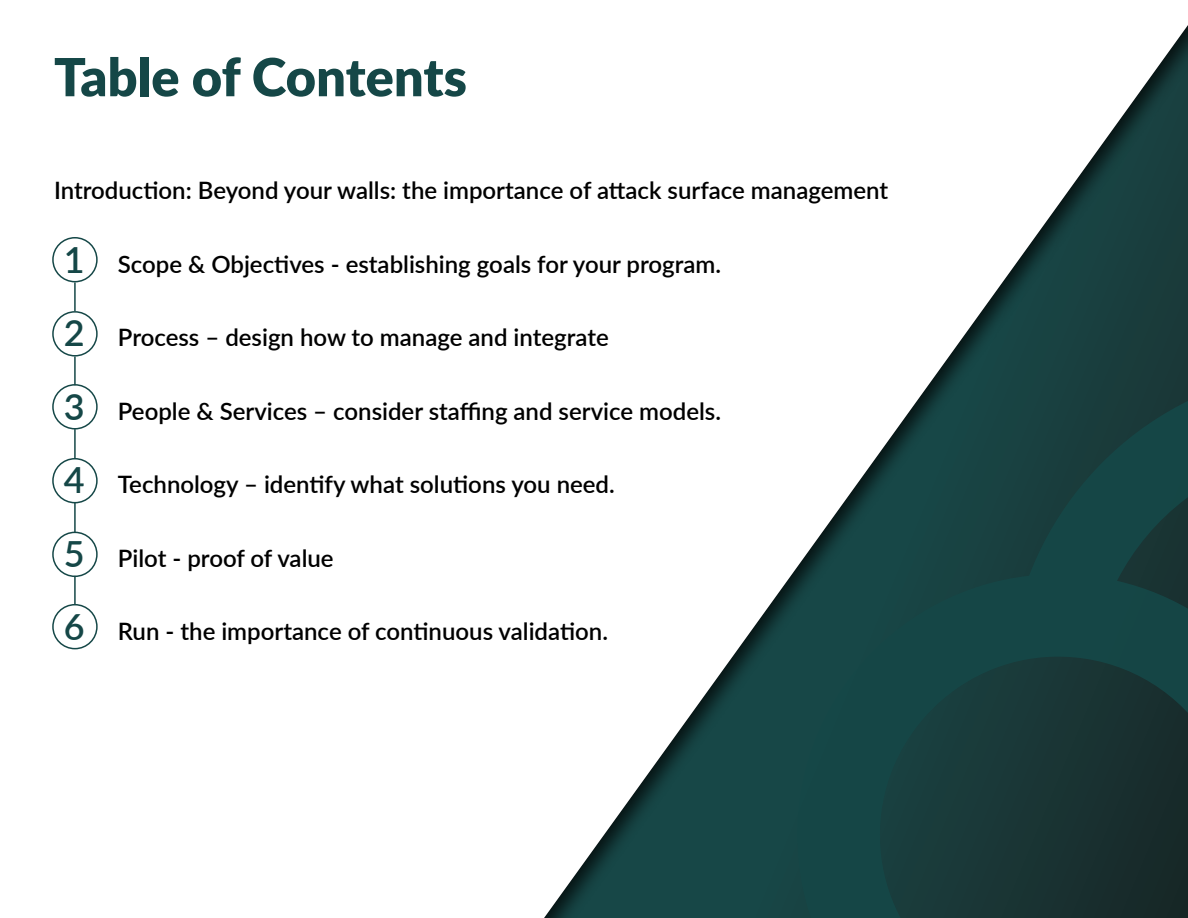
<style>
.page{position:relative;width:1188px;height:918px;background:#fff}
.page>*{position:absolute;margin:0;border:0;box-sizing:border-box;transform-origin:0 0}
.t1{font:900 52.5px "Lato";letter-spacing:-.005em;color:#154747}
.t2{font:600 36px "Lato";color:#154747}
.t3{font:600 24px "Lato";color:#000}
.s1{font-size:36px;color:#154747}
</style>
<div class="page">
<div style="left:518px;top:0;width:670px;height:918px;background:#000;opacity:.75"></div>
<svg style="left:797px;top:368px;width:391px;height:550px;background:#264a4a"></svg>
<div style="left:52px;top:237px;width:46px;height:45px;border:2px solid #154747;border-radius:50%"></div>
<div style="left:52px;top:311px;width:46px;height:46px;border:2px solid #154747;border-radius:50%"></div>
<div style="left:52px;top:384px;width:46px;height:46px;border:2px solid #154747;border-radius:50%"></div>
<div style="left:52px;top:458px;width:46px;height:45px;border:2px solid #154747;border-radius:50%"></div>
<div style="left:52px;top:532px;width:46px;height:45px;border:2px solid #154747;border-radius:50%"></div>
<div style="left:52px;top:604px;width:46px;height:45px;border:2px solid #154747;border-radius:50%"></div>
<hr style="left:74px;top:282px;width:2px;height:29px;background:#154747">
<hr style="left:74px;top:357px;width:2px;height:28px;background:#154747">
<hr style="left:74px;top:429px;width:2px;height:30px;background:#154747">
<hr style="left:74px;top:502px;width:2px;height:31px;background:#154747">
<hr style="left:74px;top:576px;width:2px;height:28px;background:#154747">
<h1 class="t1" style="left:54px;top:38px;width:414px">Table of Contents</h1>
<p class="t3" style="left:54px;top:173px;width:836px">Introduction: Beyond your walls: the importance of attack surface management</p>
<h2 class="t2" style="left:64px;top:234px;width:22px">1</h2>
<p class="t3" style="left:118px;top:247px;width:605px">Scope &amp; Objectives - establishing goals for your program.</p>
<h2 class="t2" style="left:64px;top:307px;width:22px">2</h2>
<p class="t3" style="left:118px;top:320px;width:492px">Process – design how to manage and integrate</p>
<p class="t3" style="left:64px;top:394px;width:659px"><span class="s1">3</span> People &amp; Services – consider staffing and service models.</p>
<h2 class="t2" style="left:64px;top:454px;width:22px">4</h2>
<p class="t3" style="left:118px;top:467px;width:498px">Technology – identify what solutions you need.</p>
<h2 class="t2" style="left:64px;top:528px;width:22px">5</h2>
<p class="t3" style="left:118px;top:541px;width:217px">Pilot - proof of value</p>
<h2 class="t2" style="left:64px;top:601px;width:22px">6</h2>
<p class="t3" style="left:118px;top:614px;width:492px">Run - the importance of continuous validation.</p>
</div>
